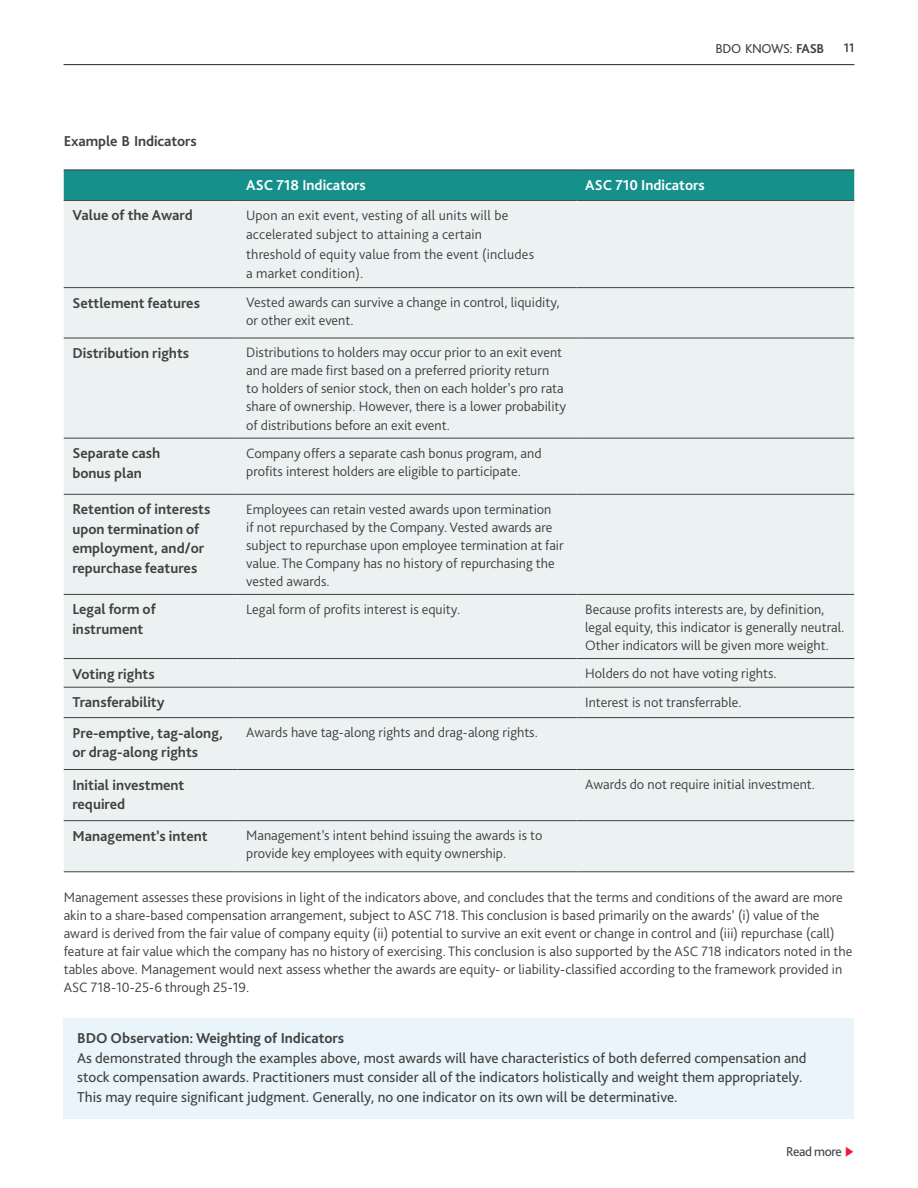
<style>
.page{position:relative;width:918px;height:1188px;background:#fff}
.page>*{position:absolute;margin:0;border:0;box-sizing:border-box;transform-origin:0 0}
.Observation{font:15px/19.5px "Bliss Pro";color:#414140}
.Body_copy{font:700 15px/19.5px "Bliss Pro";color:#414140}
.Body_copy-2{font:700 15px "Bliss Pro";color:#fff}
.Subheading_1{font:700 15px "Bliss Pro";letter-spacing:-.005em;color:#414140}
.Body_copy-3{font:300 14.25px/18px "Bliss Pro";color:#414140}
.t1{font:13.5px "Bliss Pro";letter-spacing:-.03em;color:#414140}
.t2{font:300 12.75px "Bliss Pro";color:#414140}
.s1{font-weight:700}
.s2{color:#ed1a3a}
</style>
<div class="page">
<hr style="left:64px;top:64px;width:790px;height:1px;background:#414140">
<div style="left:64px;top:1018px;width:790px;height:101px;background:#e9f4fb"></div>
<div style="left:64px;top:171px;width:790px;height:29px;background:#16908b"></div>
<div style="left:64px;top:201px;width:790px;height:670px;background:#ecf2f2"></div>
<hr style="left:64px;top:170px;width:174px;height:1px;background:#414140">
<hr style="left:238px;top:170px;width:339px;height:1px;background:#414140">
<hr style="left:577px;top:170px;width:277px;height:1px;background:#414140">
<hr style="left:64px;top:200px;width:174px;height:1px;background:#414140">
<hr style="left:238px;top:200px;width:339px;height:1px;background:#414140">
<hr style="left:577px;top:200px;width:277px;height:1px;background:#414140">
<hr style="left:64px;top:287px;width:174px;height:1px;background:#414140">
<hr style="left:238px;top:287px;width:339px;height:1px;background:#414140">
<hr style="left:577px;top:287px;width:277px;height:1px;background:#414140">
<hr style="left:64px;top:338px;width:174px;height:1px;background:#414140">
<hr style="left:238px;top:338px;width:339px;height:1px;background:#414140">
<hr style="left:577px;top:338px;width:277px;height:1px;background:#414140">
<hr style="left:64px;top:438px;width:174px;height:1px;background:#414140">
<hr style="left:238px;top:438px;width:339px;height:1px;background:#414140">
<hr style="left:577px;top:438px;width:277px;height:1px;background:#414140">
<hr style="left:64px;top:494px;width:174px;height:1px;background:#414140">
<hr style="left:238px;top:494px;width:339px;height:1px;background:#414140">
<hr style="left:577px;top:494px;width:277px;height:1px;background:#414140">
<hr style="left:64px;top:594px;width:174px;height:1px;background:#414140">
<hr style="left:238px;top:594px;width:339px;height:1px;background:#414140">
<hr style="left:577px;top:594px;width:277px;height:1px;background:#414140">
<hr style="left:64px;top:658px;width:174px;height:1px;background:#414140">
<hr style="left:238px;top:658px;width:339px;height:1px;background:#414140">
<hr style="left:577px;top:658px;width:277px;height:1px;background:#414140">
<hr style="left:64px;top:687px;width:174px;height:1px;background:#414140">
<hr style="left:238px;top:687px;width:339px;height:1px;background:#414140">
<hr style="left:577px;top:687px;width:277px;height:1px;background:#414140">
<hr style="left:64px;top:717px;width:174px;height:1px;background:#414140">
<hr style="left:238px;top:717px;width:339px;height:1px;background:#414140">
<hr style="left:577px;top:717px;width:277px;height:1px;background:#414140">
<hr style="left:64px;top:769px;width:174px;height:1px;background:#414140">
<hr style="left:238px;top:769px;width:339px;height:1px;background:#414140">
<hr style="left:577px;top:769px;width:277px;height:1px;background:#414140">
<hr style="left:64px;top:820px;width:174px;height:1px;background:#414140">
<hr style="left:238px;top:820px;width:339px;height:1px;background:#414140">
<hr style="left:577px;top:820px;width:277px;height:1px;background:#414140">
<hr style="left:64px;top:871px;width:174px;height:1px;background:#414140">
<hr style="left:238px;top:871px;width:339px;height:1px;background:#414140">
<hr style="left:577px;top:871px;width:277px;height:1px;background:#414140">
<p class="Subheading_1" style="left:64px;top:132px;width:134px">Example B Indicators</p>
<p class="t1" style="left:716px;top:40px;width:110px">BDO KNOWS: <span class="s1">FASB</span></p>
<p class="t2" style="left:844px;top:40px;width:12px">11</p>
<p class="Body_copy-2" style="left:246px;top:176px;width:121px">ASC 718 Indicators</p>
<p class="Body_copy-2" style="left:585px;top:176px;width:121px">ASC 710 Indicators</p>
<p class="Body_copy" style="left:72px;top:205px;width:122px">Value of the Award</p>
<p class="Body_copy-3" style="left:246px;top:205px;width:289px;line-height:19.5px">Upon an exit event, vesting of all units will be accelerated subject to attaining a certain threshold of equity value from the event (includes a market condition).</p>
<p class="Body_copy" style="left:72px;top:293px;width:129px">Settlement features</p>
<p class="Body_copy-3" style="left:246px;top:293px;width:315px">Vested awards can survive a change in control, liquidity, or other exit event.</p>
<p class="Body_copy" style="left:72px;top:343px;width:118px">Distribution rights</p>
<p class="Body_copy-3" style="left:246px;top:343px;width:321px">Distributions to holders may occur prior to an exit event and are made first based on a preferred priority return<br>to holders of senior stock, then on each holder’s pro rata share of ownership. However, there is a lower probability of distributions before an exit event.</p>
<p class="Body_copy" style="left:72px;top:443px;width:89px">Separate cash bonus plan</p>
<p class="Body_copy-3" style="left:246px;top:444px;width:297px">Company offers a separate cash bonus program, and profits interest holders are eligible to participate.</p>
<p class="Body_copy" style="left:72px;top:499px;width:139px">Retention of interests upon termination of employment, and/or repurchase features</p>
<p class="Body_copy-3" style="left:246px;top:500px;width:319px">Employees can retain vested awards upon termination<br>if not repurchased by the Company. Vested awards are subject to repurchase upon employee termination at fair value. The Company has no history of repurchasing the vested awards.</p>
<p class="Body_copy" style="left:72px;top:599px;width:85px">Legal form of instrument</p>
<p class="Body_copy-3" style="left:246px;top:600px;width:216px">Legal form of profits interest is equity.</p>
<p class="Body_copy-3" style="left:585px;top:600px;width:261px">Because profits interests are, by definition, legal equity, this indicator is generally neutral.<br>Other indicators will be given more weight.</p>
<p class="Body_copy" style="left:72px;top:663px;width:84px">Voting rights</p>
<p class="Body_copy-3" style="left:585px;top:664px;width:193px">Holders do not have voting rights.</p>
<p class="Body_copy" style="left:72px;top:692px;width:94px">Transferability</p>
<p class="Body_copy-3" style="left:585px;top:693px;width:158px">Interest is not transferrable.</p>
<p class="Body_copy" style="left:72px;top:723px;width:152px">Pre-emptive, tag-along, or drag-along rights</p>
<p class="Body_copy-3" style="left:246px;top:723px;width:293px">Awards have tag-along rights and drag-along rights.</p>
<p class="Body_copy" style="left:72px;top:774px;width:114px">Initial investment required</p>
<p class="Body_copy-3" style="left:585px;top:775px;width:231px">Awards do not require initial investment.</p>
<p class="Body_copy" style="left:72px;top:826px;width:137px">Management’s intent</p>
<p class="Body_copy-3" style="left:246px;top:826px;width:298px">Management’s intent behind issuing the awards is to provide key employees with equity ownership.</p>
<p class="Body_copy-3" style="left:64px;top:888px;width:790px">Management assesses these provisions in light of the indicators above, and concludes that the terms and conditions of the award are more akin to a share-based compensation arrangement, subject to ASC 718. This conclusion is based primarily on the awards’ (i) value of the award is derived from the fair value of company equity (ii) potential to survive an exit event or change in control and (iii) repurchase (call) feature at fair value which the company has no history of exercising. This conclusion is also supported by the ASC 718 indicators noted in the tables above. Management would next assess whether the awards are equity- or liability-classified according to the framework provided in ASC 718-10-25-6 through 25-19.</p>
<p class="Observation" style="left:77px;top:1028px;width:731px"><span class="s1">BDO Observation: Weighting of Indicators<br></span>As demonstrated through the examples above, most awards will have characteristics of both deferred compensation and stock compensation awards. Practitioners must consider all of the indicators holistically and weight them appropriately.<br>This may require significant judgment. Generally, no one indicator on its own will be determinative.</p>
<p class="t1" style="left:786px;top:1143px;width:69px">Read more <span class="s2">◆</span></p>
</div>
